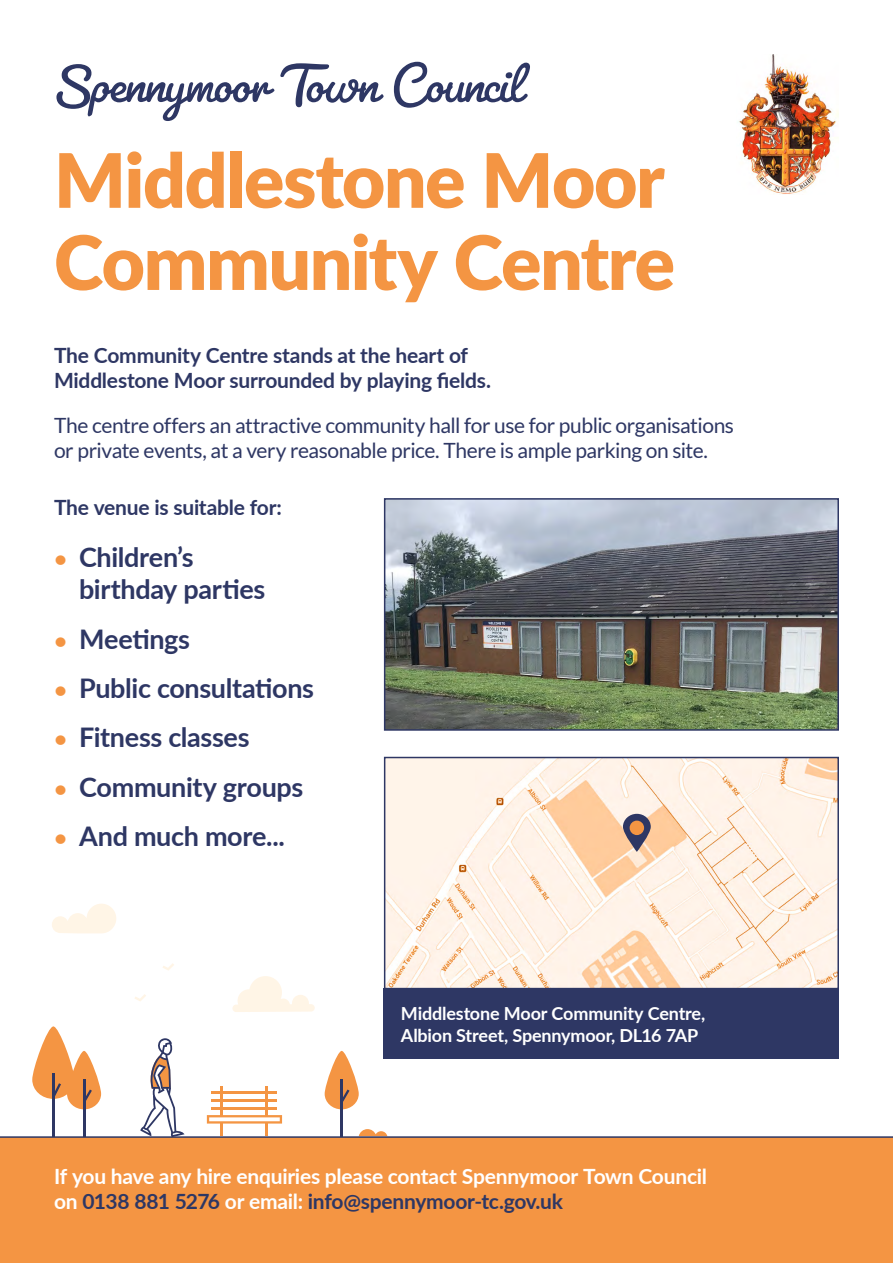
<style>
.page{position:relative;width:893px;height:1263px;background:#fff}
.page>*{position:absolute;margin:0;border:0;box-sizing:border-box;transform-origin:0 0}
.t1{font:900 75px/82.2px "Lato";letter-spacing:-.02em;color:#f49543}
.t2{font:60px "Pacifico";letter-spacing:-.03em;color:#2e3764}
.t3{font:700 27px/32.4px "Lato";letter-spacing:-.015em;color:#2e3764}
.t4{font:21px/25.2px "Lato";letter-spacing:-.02em;color:#2e3764}
.t5{font:700 21px/25.2px "Lato";letter-spacing:-.01em;color:#fff}
.t6{font:700 21px/25.2px "Lato";letter-spacing:-.01em;color:#2e3764}
.t7{font:700 18px/21.6px "Lato";letter-spacing:-.01em;color:#fff}
.s1{font-size:22.5px;color:#f49543}
.s2{color:#2e3764}
</style>
<div class="page">
<img style="left:387px;top:501px;width:449px;height:227px">
<div style="left:384px;top:498px;width:455px;height:233px;border:2px solid #2e3764"></div>
<div style="left:0;top:1137px;width:893px;height:126px;background:#f49543"></div>
<img style="left:739px;top:54px;width:100px;height:140px">
<img style="left:387px;top:760px;width:449px;height:226px">
<div style="left:384px;top:757px;width:455px;height:232px;border:2px solid #2e3764"></div>
<svg style="left:623px;top:814px;width:28px;height:38px"></svg>
<div style="left:630px;top:821px;width:14px;height:14px;background:#f49543;border-radius:50%"></div>
<svg style="left:32px;top:1026px;width:42px;height:73px;fill:#f49543"></svg>
<hr style="left:52px;top:1073px;width:3px;height:64px;background:#2e3764">
<svg style="left:55px;top:1083px;width:6px;height:14px"></svg>
<hr style="left:211px;top:1092px;width:66px;height:2px;background:#f49543">
<hr style="left:211px;top:1100px;width:66px;height:2px;background:#f49543">
<hr style="left:211px;top:1108px;width:66px;height:2px;background:#f49543">
<hr style="left:221px;top:1087px;width:2px;height:29px;background:#f49543">
<hr style="left:265px;top:1087px;width:2px;height:29px;background:#f49543">
<svg style="left:207px;top:1115px;width:75px;height:21px"></svg>
<svg style="left:67px;top:1051px;width:34px;height:58px;fill:#f49543"></svg>
<hr style="left:83px;top:1079px;width:2px;height:57px;background:#2e3764">
<svg style="left:85px;top:1089px;width:7px;height:12px"></svg>
<svg style="left:325px;top:1051px;width:34px;height:58px;fill:#f49543"></svg>
<hr style="left:341px;top:1079px;width:2px;height:57px;background:#2e3764">
<svg style="left:343px;top:1089px;width:6px;height:12px"></svg>
<svg style="left:140px;top:1038px;width:45px;height:98px"></svg>
<svg style="left:359px;top:1129px;width:28px;height:7px"></svg>
<svg style="left:135px;top:994px;width:11px;height:7px"></svg>
<svg style="left:163px;top:963px;width:11px;height:8px"></svg>
<hr style="left:0;top:1136px;width:893px;height:2px;background:#2e3764">
<svg style="left:232px;top:976px;width:83px;height:36px"></svg>
<div style="left:384px;top:989px;width:455px;height:70px;background:#2e3764"></div>
<svg style="left:52px;top:904px;width:64px;height:29px"></svg>
<h2 class="t2" style="left:54px;top:46px;width:470px">Spennymoor Town Council</h2>
<h1 class="t1" style="left:54px;top:136px;width:623px">Middlestone Moor<br>Community Centre</h1>
<p class="t6" style="left:54px;top:341px;width:439px">The Community Centre stands at the heart of<br>Middlestone Moor surrounded by playing fields.</p>
<p class="t4" style="left:54px;top:412px;width:682px">The centre offers an attractive community hall for use for public organisations or private events, at a very reasonable price. There is ample parking on site.</p>
<p class="t6" style="left:54px;top:493px;width:229px">The venue is suitable for:</p>
<p class="t3" style="left:79px;top:539px;width:188px;text-indent:-25px"><span class="s1">•</span> Children’s birthday parties</p>
<p class="t3" style="left:54px;top:621px;width:138px"><span class="s1">•</span> Meetings</p>
<p class="t3" style="left:54px;top:671px;width:262px"><span class="s1">•</span> Public consultations</p>
<p class="t3" style="left:54px;top:720px;width:197px"><span class="s1">•</span> Fitness classes</p>
<p class="t3" style="left:54px;top:770px;width:251px"><span class="s1">•</span> Community groups</p>
<p class="t3" style="left:54px;top:819px;width:232px"><span class="s1">•</span> And much more...</p>
<p class="t7" style="left:401px;top:1002px;width:306px">Middlestone Moor Community Centre,<br>Albion Street, Spennymoor, DL16 7AP</p>
<p class="t5" style="left:54px;top:1162px;width:655px">If you have any hire enquiries please contact Spennymoor Town Council on <span class="s2">0138 881 5276</span> or email: <span class="s2">info@spennymoor-tc.gov.uk</span></p>
</div>
